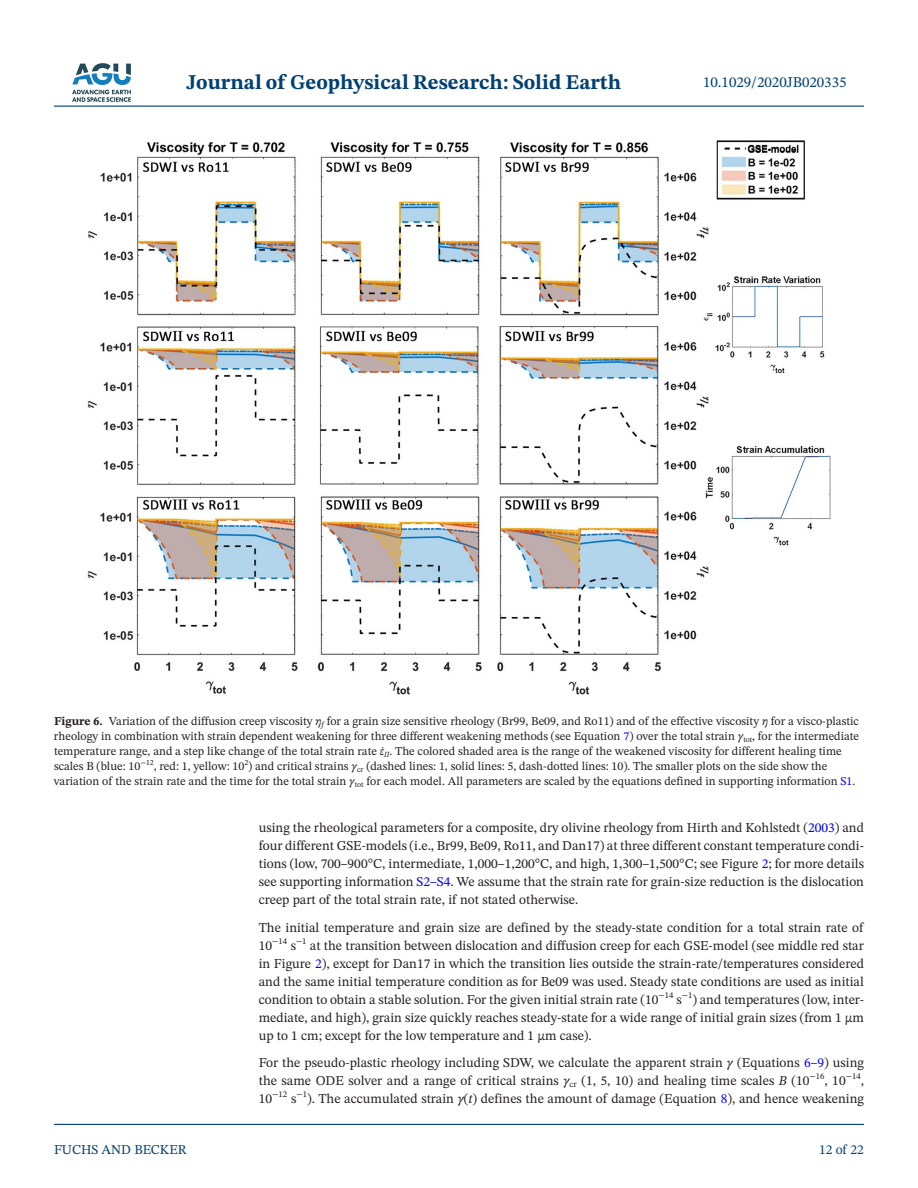
<style>
.page{position:relative;width:918px;height:1188px;background:#fff}
.page>*{position:absolute;margin:0;border:0;box-sizing:border-box;transform-origin:0 0}
.t1{font:700 21px "STIX Two Text";color:#004073}
.t2{font:15px "STIX Two Text";color:#004073}
.t3{font:13.5px/18px "STIX Two Text";color:#231f20;text-align:justify}
.t4{font:13.5px "STIX Two Text";color:#004073}
.t5{font:12px/15px "STIX Two Text";color:#231f20}
.t6{font:8.7px "STIX Two Text";color:#231f20}
.t7{font:7.8px "STIX Two Text";color:#231f20}
.s1{font-weight:700}
.s2{font-style:italic}
.s3{color:#00f}
</style>
<div class="page">
<hr style="left:54px;top:106px;width:810px;height:1px;background:#004073">
<hr style="left:54px;top:1124px;width:810px;height:1px;background:#004073">
<img style="left:72px;top:63px;width:59px;height:39px">
<img style="left:87px;top:140px;width:744px;height:555px">
<h1 class="t1" style="left:187px;top:67px;width:436px">Journal of Geophysical Research: Solid Earth</h1>
<p class="t2" style="left:703px;top:72px;width:145px">10.1029/2020JB020335</p>
<p class="t5" style="left:54px;top:714px;width:807px"><span class="s1">Figure 6.</span> Variation of the diffusion creep viscosity <span class="s2">η</span><sub>f</sub> for a grain size sensitive rheology (Br99, Be09, and Ro11) and of the effective viscosity <span class="s2">η</span> for a visco-plastic rheology in combination with strain dependent weakening for three different weakening methods (see Equation <span class="s3">7</span>) over the total strain <span class="s2">γ</span><sub>tot</sub>, for the intermediate temperature range, and a step like change of the total strain rate <span class="s2">ε̇</span><sub>II</sub>. The colored shaded area is the range of the weakened viscosity for different healing time scales B (blue: 10</p>
<p class="t7" style="left:244px;top:757px;width:5px">2</p>
<p class="t5" style="left:54px;top:774px;width:803px">variation of the strain rate and the time for the total strain <span class="s2">γ</span><sub>tot</sub> for each model. All parameters are scaled by the equations defined in supporting information <span class="s3">S1</span>.</p>
<p class="t7" style="left:140px;top:757px;width:15px">−12</p>
<p class="t5" style="left:154px;top:759px;width:675px">, red: 1, yellow: 10 ) and critical strains <span class="s2">γ</span><sub>cr</sub> (dashed lines: 1, solid lines: 5, dash-dotted lines: 10). The smaller plots on the side show the</p>
<p class="t4" style="left:54px;top:1140px;width:134px">FUCHS AND BECKER</p>
<p class="t3" style="left:259px;top:818px;width:607px">using the rheological parameters for a composite, dry olivine rheology from Hirth and Kohlstedt (<span class="s3">2003</span>) and four different GSE-models (i.e., Br99, Be09, Ro11, and Dan17) at three different constant temperature condi&shy;tions (low, 700–900°C, intermediate, 1,000–1,200°C, and high, 1,300–1,500°C; see Figure <span class="s3">2</span>; for more details see supporting information <span class="s3">S2–S4</span>. We assume that the strain rate for grain-size reduction is the dislocation creep part of the total strain rate, if not stated otherwise.</p>
<p class="t3" style="left:259px;top:919px;width:607px">The initial temperature and grain size are defined by the steady-state condition for a total strain rate of 10<sup>−14</sup> s<sup>−1</sup> at the transition between dislocation and diffusion creep for each GSE-model (see middle red star in Figure <span class="s3">2</span>), except for Dan17 in which the transition lies outside the strain-rate/temperatures considered and the same initial temperature condition as for Be09 was used. Steady state conditions are used as initial condition to obtain a stable solution. For the given initial strain rate (10<sup>−14</sup> s</p>
<p class="t6" style="left:682px;top:989px;width:12px">−1</p>
<p class="t3" style="left:259px;top:991px;width:607px;text-indent:434px">) and temperatures (low, inter&shy;mediate, and high), grain size quickly reaches steady-state for a wide range of initial grain sizes (from 1 μm up to 1 cm; except for the low temperature and 1 μm case).</p>
<p class="t3" style="left:259px;top:1054px;width:607px">For the pseudo-plastic rheology including SDW, we calculate the apparent strain <span class="s2">γ</span> (Equations <span class="s3">6–9</span>) using the same ODE solver and a range of critical strains <span class="s2">γ</span><sub>cr</sub> (1, 5, 10) and healing time scales <span class="s2">B</span> (10</p>
<p class="t6" style="left:809px;top:1070px;width:17px">−16</p>
<p class="t6" style="left:846px;top:1070px;width:17px">−14</p>
<p class="t3" style="left:259px;top:1072px;width:607px;text-align:right">,<br>10<sup>−12</sup> s<sup>−1</sup>). The accumulated strain <span class="s2">γ</span>(<span class="s2">t</span>) defines the amount of damage (Equation <span class="s3">8</span>), and hence weakening</p>
<p class="t3" style="left:824px;top:1072px;width:23px">, 10</p>
<p class="t4" style="left:819px;top:1140px;width:46px">12 of 22</p>
</div>
